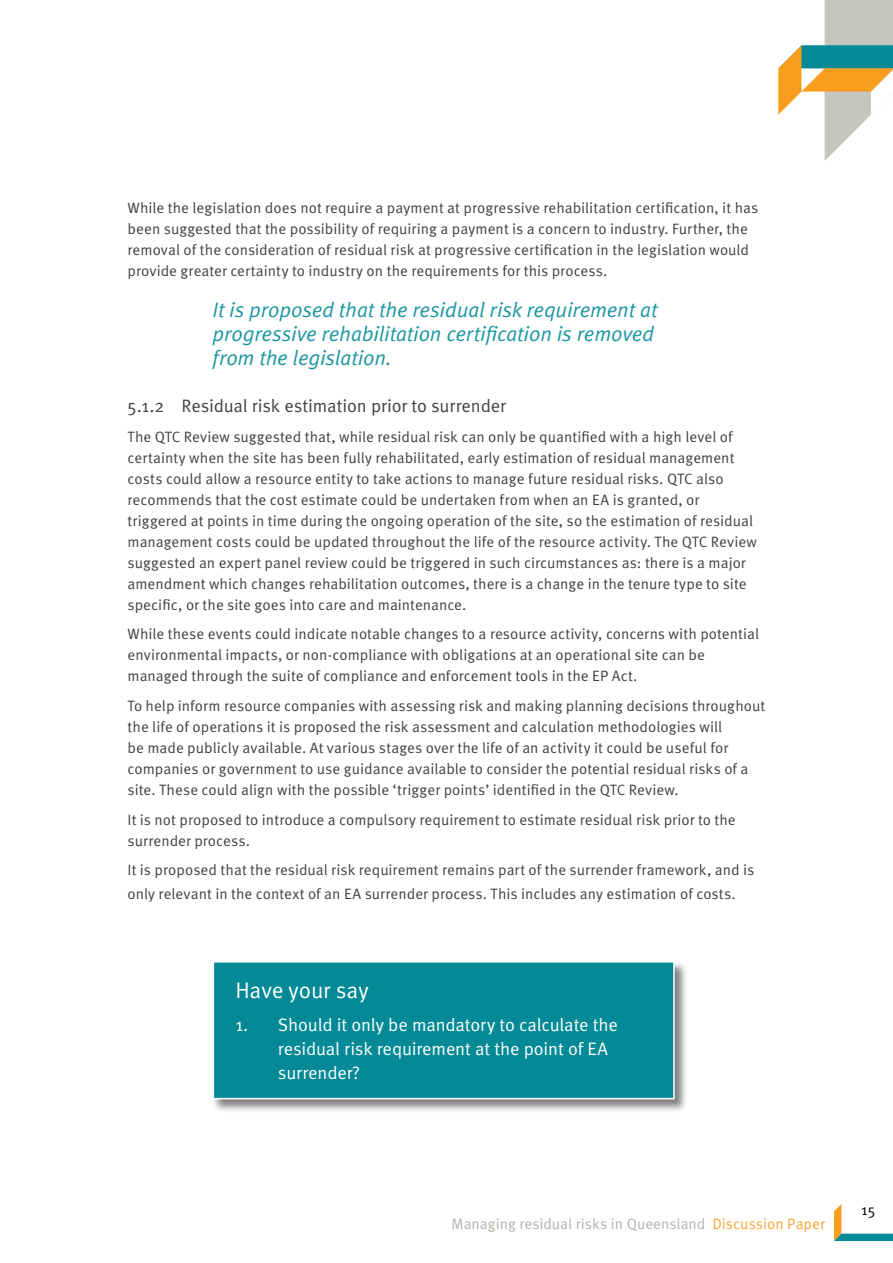
<style>
.page{position:relative;width:893px;height:1263px;background:#fff}
.page>*{position:absolute;margin:0;border:0;box-sizing:border-box;transform-origin:0 0}
.t1{font:22.5px "Meta OT Norm";letter-spacing:-.01em;color:#fff}
.t2{font:21px/24px "Meta OT Norm Ita";letter-spacing:-.01em;color:#1c96a0}
.t3{font:18px/24px "Meta OT Norm";letter-spacing:-.01em;color:#fff}
.t4{font:18px "Meta OT Norm";letter-spacing:-.01em;color:#414042}
.t5{font:15px/21px "Meta OT Norm";color:#414042}
.t6{font:15px "Meta OT Norm";color:#afb3aa}
.t7{font:15px "Meta OT Norm";color:#000}
.s1{color:#faa534}
</style>
<div class="page">
<svg style="left:834px;top:1204px;width:59px;height:37px"></svg>
<svg style="left:778px;top:0;width:115px;height:161px"></svg>
<div style="left:212px;top:960px;width:476px;height:153px;background:#000;opacity:.5"></div>
<div style="left:213px;top:962px;width:461px;height:136px;background:#038a96"></div>
<div style="left:213px;top:961px;width:462px;height:138px;border:2px solid #fff"></div>
<p class="t5" style="left:128px;top:198px;width:632px">While the legislation does not require a payment at progressive rehabilitation certification, it has been suggested that the possibility of requiring a payment is a concern to industry. Further, the removal of the consideration of residual risk at progressive certification in the legislation would provide greater certainty to industry on the requirements for this process.</p>
<h2 class="t2" style="left:213px;top:299px;width:446px">It is proposed that the residual risk requirement at progressive rehabilitation certification is removed from the legislation.</h2>
<p class="t4" style="left:128px;top:396px;width:380px">5.1.2 Residual risk estimation prior to surrender</p>
<p class="t5" style="left:128px;top:427px;width:631px">The QTC Review suggested that, while residual risk can only be quantified with a high level of certainty when the site has been fully rehabilitated, early estimation of residual management costs could allow a resource entity to take actions to manage future residual risks. QTC also recommends that the cost estimate could be undertaken from when an EA is granted, or triggered at points in time during the ongoing operation of the site, so the estimation of residual management costs could be updated throughout the life of the resource activity. The QTC Review suggested an expert panel review could be triggered in such circumstances as: there is a major amendment which changes rehabilitation outcomes, there is a change in the tenure type to site specific, or the site goes into care and maintenance.</p>
<p class="t5" style="left:128px;top:624px;width:633px">While these events could indicate notable changes to a resource activity, concerns with potential environmental impacts, or non-compliance with obligations at an operational site can be managed through the suite of compliance and enforcement tools in the EP Act.</p>
<p class="t5" style="left:128px;top:696px;width:639px">To help inform resource companies with assessing risk and making planning decisions throughout the life of operations it is proposed the risk assessment and calculation methodologies will<br>be made publicly available. At various stages over the life of an activity it could be useful for companies or government to use guidance available to consider the potential residual risks of a site. These could align with the possible ‘trigger points’ identified in the QTC Review.</p>
<p class="t5" style="left:128px;top:809px;width:610px">It is not proposed to introduce a compulsory requirement to estimate residual risk prior to the surrender process.</p>
<p class="t5" style="left:128px;top:858px;width:628px;line-height:24px">It is proposed that the residual risk requirement remains part of the surrender framework, and is only relevant in the context of an EA surrender process. This includes any estimation of costs.</p>
<h1 class="t1" style="left:235px;top:978px;width:135px">Have your say</h1>
<p class="t3" style="left:278px;top:1013px;width:341px;text-indent:-43px">1. Should it only be mandatory to calculate the residual risk requirement at the point of EA surrender?</p>
<p class="t6" style="left:452px;top:1215px;width:375px">Managing residual risks in Queensland <span class="s1">Discussion Paper</span></p>
<p class="t7" style="left:861px;top:1201px;width:16px">15</p>
</div>
